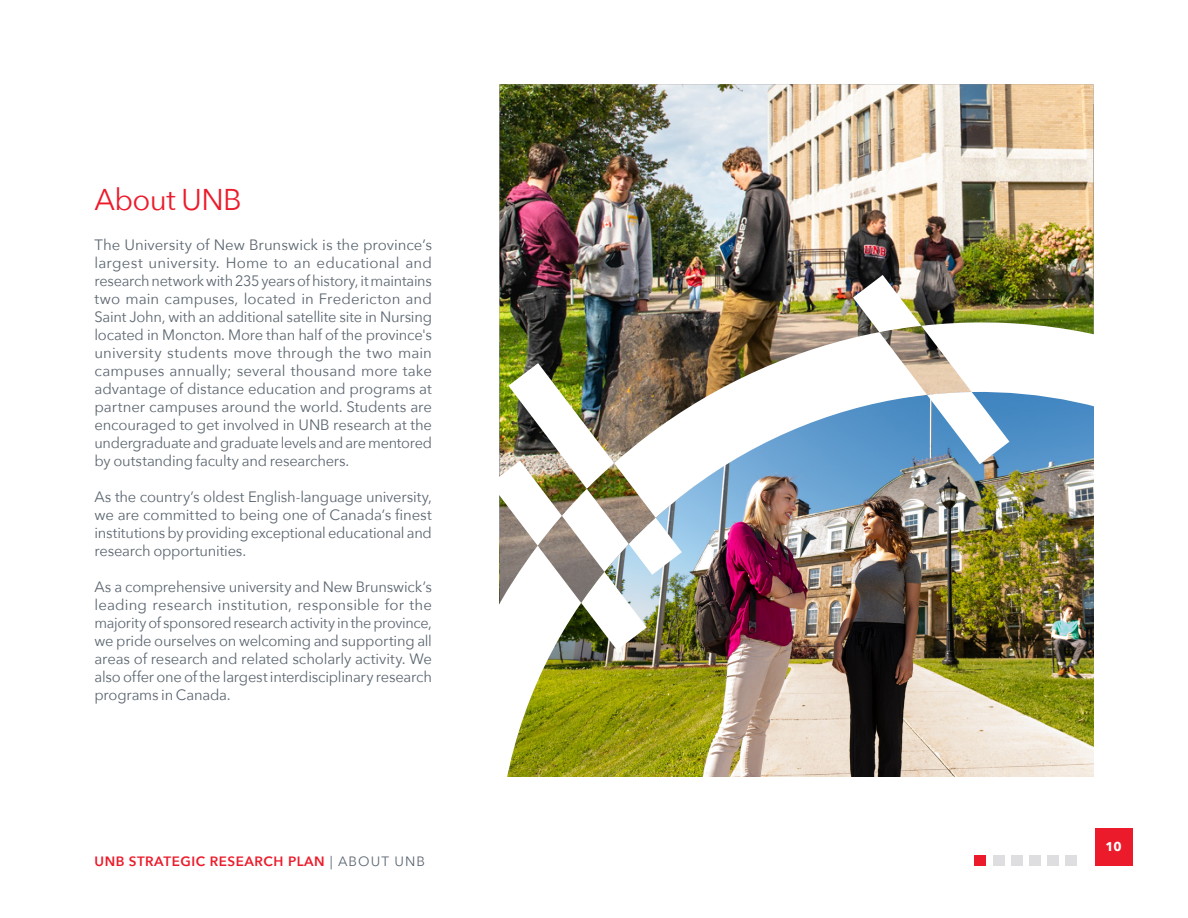
<style>
.page{position:relative;width:1188px;height:918px;background:#fff}
.page>*{position:absolute;margin:0;border:0;box-sizing:border-box;transform-origin:0 0}
.t1{font:30px "Avenir Next";letter-spacing:-.02em;color:#ec1b2b}
.t2{font:15px/18px "Avenir Next";letter-spacing:-.015em;color:#5c6670;text-align:justify}
.t3{font:600 13.5px "Avenir Next";letter-spacing:.04em;color:#ec1b2b}
.t4{font:700 12.75px "Avenir Next";color:#fff}
.s1{font-weight:400;color:#5c6670}
</style>
<div class="page">
<img style="left:500px;top:84px;width:594px;height:222px">
<svg style="left:853px;top:275px;width:68px;height:31px"></svg>
<img style="left:499px;top:306px;width:634px;height:560px">
<div style="left:993px;top:855px;width:11px;height:11px;background:#dedee0"></div>
<div style="left:1011px;top:855px;width:11px;height:11px;background:#dedee0"></div>
<div style="left:1030px;top:855px;width:11px;height:11px;background:#dedee0"></div>
<div style="left:1048px;top:855px;width:11px;height:11px;background:#dedee0"></div>
<div style="left:1066px;top:855px;width:11px;height:11px;background:#dedee0"></div>
<div style="left:975px;top:855px;width:11px;height:11px;background:#ec1b2b"></div>
<p class="t1" style="left:94px;top:174px;width:149px">About UNB</p>
<p class="t2" style="left:94px;top:235px;width:339px">The University of New Brunswick is the province’s largest university. Home to an educational and research network with 235 years of history, it maintains two main campuses, located in Fredericton and Saint John, with an additional satellite site in Nursing located in Moncton. More than half of the province's university students move through the two main campuses annually; several thousand more take advantage of distance education and programs at partner campuses around the world. Students are encouraged to get involved in UNB research at the undergraduate and graduate levels and are mentored by outstanding faculty and researchers.</p>
<p class="t2" style="left:94px;top:487px;width:339px">As the country’s oldest English-language university, we are committed to being one of Canada’s finest institutions by providing exceptional educational and research opportunities.</p>
<p class="t2" style="left:94px;top:577px;width:339px">As a comprehensive university and New Brunswick’s leading research institution, responsible for the majority of sponsored research activity in the province, we pride ourselves on welcoming and supporting all areas of research and related scholarly activity. We also offer one of the largest interdisciplinary research programs in Canada.</p>
<p class="t3" style="left:94px;top:849px;width:332px">UNB STRATEGIC RESEARCH PLAN <span class="s1">| ABOUT UNB</span></p>
<p class="t4" style="left:1105px;top:836px;width:18px">10</p>
</div>
